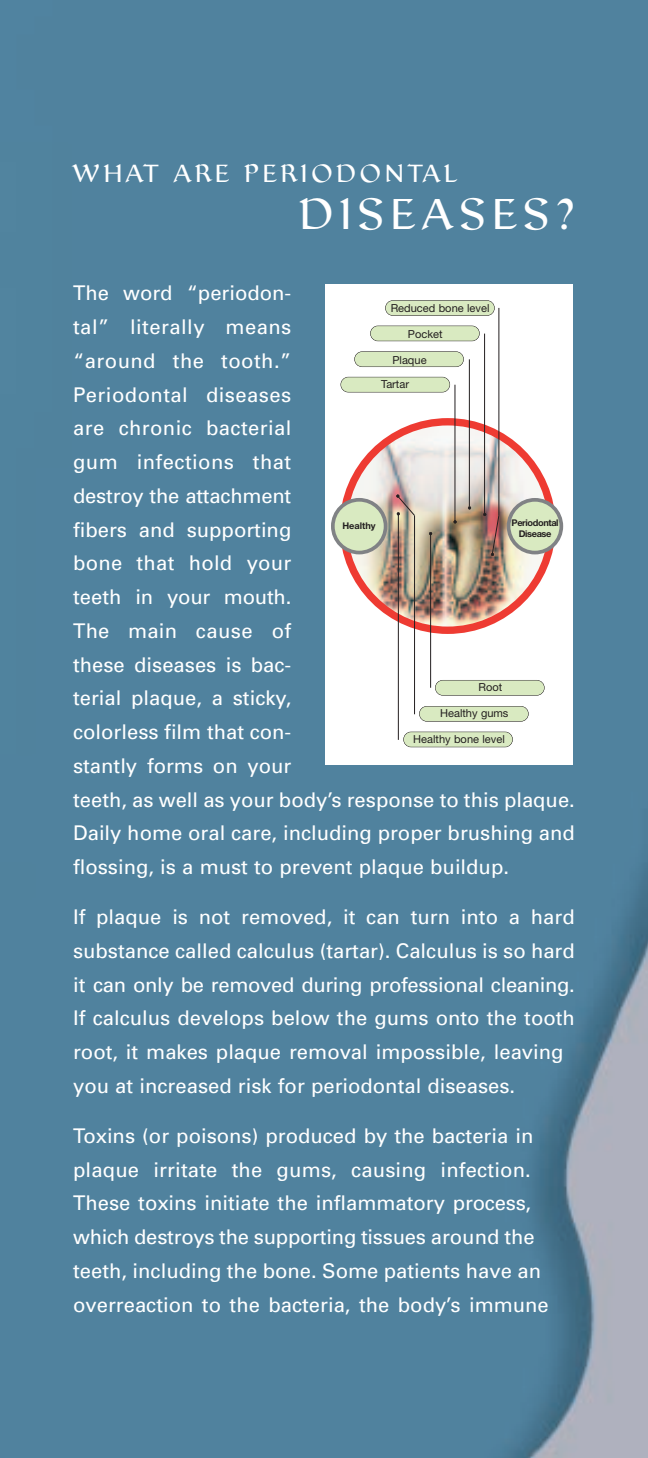
<style>
.page{position:relative;width:648px;height:1458px;background:#50829e}
.page>*{position:absolute;margin:0;border:0;box-sizing:border-box;transform-origin:0 0}
.t1{font:300 45px "Jubilee";letter-spacing:.15em;color:#fff}
.t2{font:300 25.88px "Jubilee";letter-spacing:.15em;color:#fff}
.t3{font:20.25px/33.8px "Univers";color:#fff}
.t4{font:11.03px "Helvetica Neue";color:#231f20}
.t5{font:700 9.22px/11px "Helvetica Neue";letter-spacing:-.04em;color:#231f20;text-align:center}
.t6{font:700 9.22px "Helvetica Neue";color:#231f20}
</style>
<div class="page">
<svg style="left:325px;top:285px;width:247px;height:480px"></svg>
<p class="t2" style="left:73px;top:164px;width:385px">WHAT ARE PERIODONTAL</p>
<h1 class="t1" style="left:300px;top:198px;width:277px">DISEASES?</h1>
<p class="t3" style="left:73px;top:278px;width:503px">The word “periodon-<br>tal” literally means<br>“around the tooth.”<br>Periodontal diseases<br>are chronic bacterial<br>gum infections that<br>destroy the attachment<br>fibers and supporting<br>bone that hold your<br>teeth in your mouth.<br>The main cause of<br>these diseases is bac-<br>terial plaque, a sticky,<br>colorless film that con-<br>stantly forms on your<br>teeth, as well as your body’s response to this plaque.<br>Daily home oral care, including proper brushing and flossing, is a must to prevent plaque buildup.</p>
<p class="t3" style="left:73px;top:902px;width:503px">If plaque is not removed, it can turn into a hard substance called calculus (tartar). Calculus is so hard it can only be removed during professional cleaning.<br>If calculus develops below the gums onto the tooth root, it makes plaque removal impossible, leaving you at increased risk for periodontal diseases.</p>
<p class="t3" style="left:73px;top:1121px;width:477px">Toxins (or poisons) produced by the bacteria in plaque irritate the gums, causing infection.<br>These toxins initiate the inflammatory process, which destroys the supporting tissues around the teeth, including the bone. Some patients have an overreaction to the bacteria, the body’s immune</p>
<p class="t4" style="left:391px;top:304px;width:100px">Reduced bone level</p>
<p class="t4" style="left:408px;top:330px;width:36px">Pocket</p>
<p class="t4" style="left:392px;top:356px;width:36px">Plaque</p>
<p class="t4" style="left:381px;top:380px;width:29px">Tartar</p>
<p class="t6" style="left:342px;top:522px;width:35px">Healthy</p>
<p class="t5" style="left:512px;top:518px;width:49px">Periodontal<br>Disease</p>
<p class="t4" style="left:478px;top:683px;width:25px">Root</p>
<p class="t4" style="left:440px;top:709px;width:70px">Healthy gums</p>
<p class="t4" style="left:413px;top:736px;width:93px">Healthy bone level</p>
</div>
